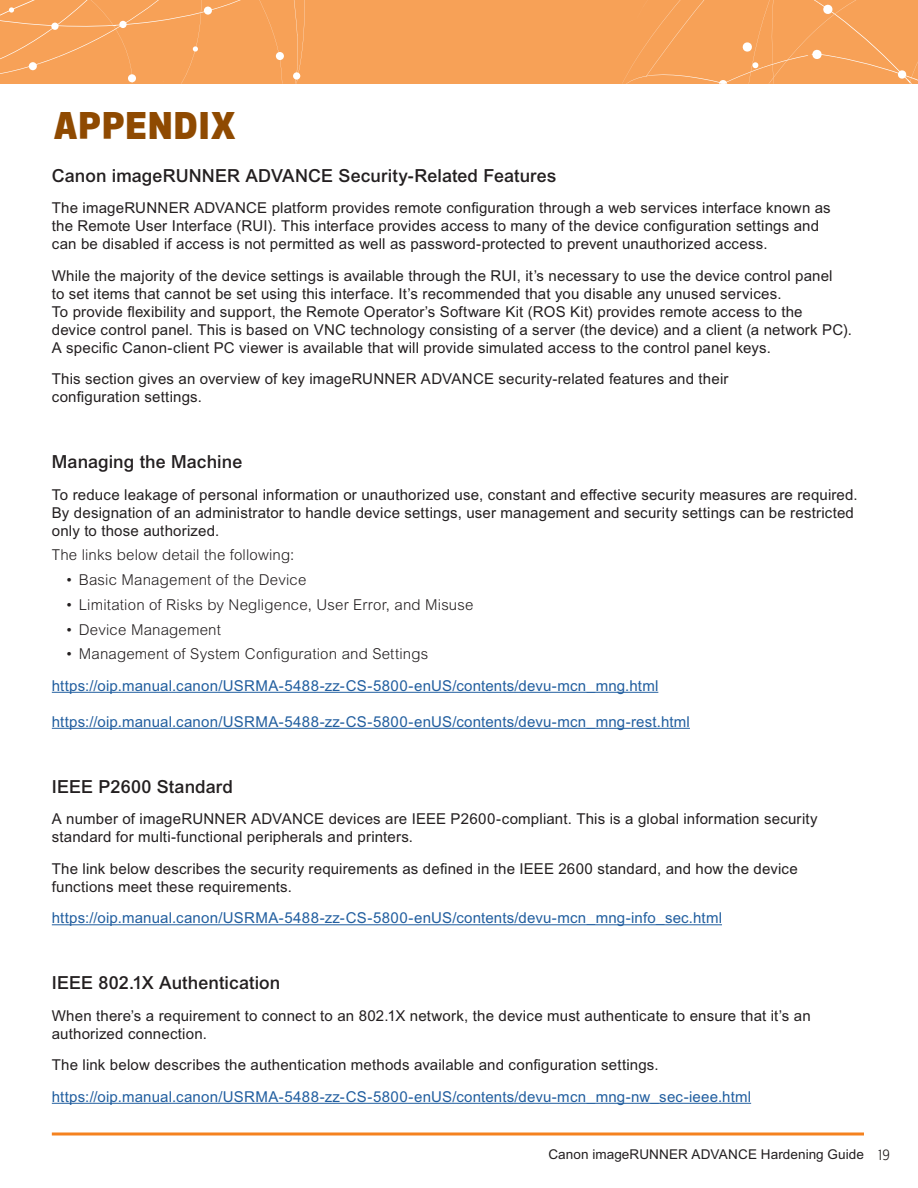
<style>
.page{position:relative;width:918px;height:1188px;background:#fff}
.page>*{position:absolute;margin:0;border:0;box-sizing:border-box;transform-origin:0 0}
.Sub_Heads{font:800 36px "Optic Sans 501";letter-spacing:.05em;color:#8f4a01}
.Paragraph_Heads{font:500 18px "Arial MT Pro";letter-spacing:.005em;color:#231f20}
.Apendix_body{font:15px/18px "Arial MT Pro";letter-spacing:.01em;color:#231f20}
.Apendix_body-2{font:15px "Arial MT Pro";letter-spacing:.015em;color:#215e9f}
.Body_bullets{font:300 15px "Arial MT Pro";letter-spacing:.01em;color:#231f20}
.t1{font:13.5px "Arial MT Pro";letter-spacing:.005em;color:#231f20}
.s1{font-family:"Optic Sans 201"}
</style>
<div class="page">
<svg style="left:52px;top:1132px;width:812px;height:4px;background:#f7a156"></svg>
<div style="left:0;top:0;width:918px;height:84px;background:#f7a157"></div>
<svg style="left:622px;top:0;width:296px;height:84px"></svg>
<svg style="left:0;top:0;width:305px;height:84px"></svg>
<hr style="left:52px;top:692px;width:606px;height:1px;background:#215e9f">
<hr style="left:52px;top:728px;width:638px;height:1px;background:#215e9f">
<hr style="left:52px;top:924px;width:670px;height:1px;background:#215e9f">
<hr style="left:52px;top:1103px;width:699px;height:1px;background:#215e9f">
<h1 class="Sub_Heads" style="left:54px;top:106px;width:183px">APPENDIX</h1>
<h2 class="Paragraph_Heads" style="left:52px;top:165px;width:506px">Canon imageRUNNER ADVANCE Security-Related Features</h2>
<p class="Apendix_body" style="left:52px;top:200px;width:780px">The imageRUNNER ADVANCE platform provides remote configuration through a web services interface known as the Remote User Interface (RUI). This interface provides access to many of the device configuration settings and can be disabled if access is not permitted as well as password-protected to prevent unauthorized access.</p>
<p class="Apendix_body" style="left:52px;top:267px;width:802px">While the majority of the device settings is available through the RUI, it’s necessary to use the device control panel<br>to set items that cannot be set using this interface. It’s recommended that you disable any unused services.<br>To provide flexibility and support, the Remote Operator’s Software Kit (ROS Kit) provides remote access to the<br>device control panel. This is based on VNC technology consisting of a server (the device) and a client (a network PC).<br>A specific Canon-client PC viewer is available that will provide simulated access to the control panel keys.</p>
<p class="Apendix_body" style="left:52px;top:371px;width:678px">This section gives an overview of key imageRUNNER ADVANCE security-related features and their configuration settings.</p>
<h2 class="Paragraph_Heads" style="left:52px;top:451px;width:192px">Managing the Machine</h2>
<p class="Apendix_body" style="left:52px;top:486px;width:807px">To reduce leakage of personal information or unauthorized use, constant and effective security measures are required.<br>By designation of an administrator to handle device settings, user management and security settings can be restricted only to those authorized.</p>
<p class="Body_bullets" style="left:52px;top:546px;width:244px">The links below detail the following:</p>
<p class="Body_bullets" style="left:65px;top:571px;width:243px">• Basic Management of the Device</p>
<p class="Body_bullets" style="left:65px;top:596px;width:410px">• Limitation of Risks by Negligence, User Error, and Misuse</p>
<p class="Body_bullets" style="left:65px;top:621px;width:157px">• Device Management</p>
<p class="Body_bullets" style="left:65px;top:645px;width:364px">• Management of System Configuration and Settings</p>
<p class="Apendix_body-2" style="left:52px;top:677px;width:608px">https://oip.manual.canon/USRMA-5488-zz-CS-5800-enUS/contents/devu-mcn_mng.html</p>
<p class="Apendix_body-2" style="left:52px;top:713px;width:640px">https://oip.manual.canon/USRMA-5488-zz-CS-5800-enUS/contents/devu-mcn_mng-rest.html</p>
<h2 class="Paragraph_Heads" style="left:52px;top:776px;width:183px">IEEE P2600 Standard</h2>
<p class="Apendix_body" style="left:52px;top:811px;width:767px">A number of imageRUNNER ADVANCE devices are IEEE P2600-compliant. This is a global information security standard for multi-functional peripherals and printers.</p>
<p class="Apendix_body" style="left:52px;top:860px;width:748px">The link below describes the security requirements as defined in the IEEE 2600 standard, and how the device functions meet these requirements.</p>
<p class="Apendix_body-2" style="left:52px;top:909px;width:672px">https://oip.manual.canon/USRMA-5488-zz-CS-5800-enUS/contents/devu-mcn_mng-info_sec.html</p>
<h2 class="Paragraph_Heads" style="left:52px;top:972px;width:230px">IEEE 802.1X Authentication</h2>
<p class="Apendix_body" style="left:52px;top:1007px;width:760px">When there’s a requirement to connect to an 802.1X network, the device must authenticate to ensure that it’s an authorized connection.</p>
<p class="Apendix_body" style="left:52px;top:1057px;width:608px">The link below describes the authentication methods available and configuration settings.</p>
<p class="Apendix_body-2" style="left:52px;top:1088px;width:701px">https://oip.manual.canon/USRMA-5488-zz-CS-5800-enUS/contents/devu-mcn_mng-nw_sec-ieee.html</p>
<p class="t1" style="left:548px;top:1147px;width:343px">Canon imageRUNNER ADVANCE Hardening Guide <span class="s1">19</span></p>
</div>
